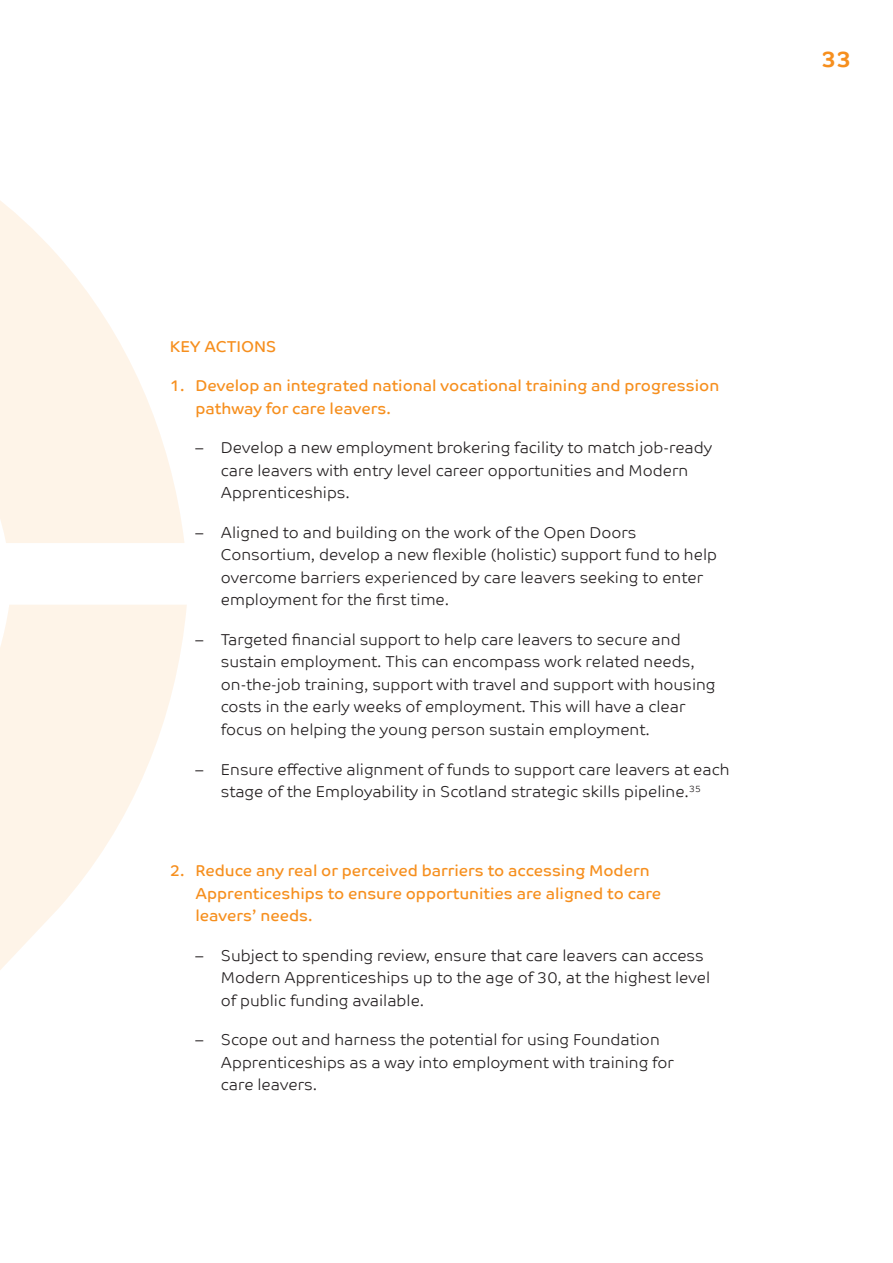
<style>
.page{position:relative;width:893px;height:1263px;background:#fff}
.page>*{position:absolute;margin:0;border:0;box-sizing:border-box;transform-origin:0 0}
.t1{font:22.5px "Co Text Bd";color:#f68f1e}
.t2{font:15.75px/22.5px "Co Text Lt";color:#231f20}
.t3{font:15.75px/22.5px "Co Text";color:#f68f1e}
</style>
<div class="page">
<svg style="left:0;top:605px;width:187px;height:365px;fill:#fef4e8"></svg>
<svg style="left:0;top:201px;width:184px;height:342px;fill:#fef4e8"></svg>
<h1 class="t1" style="left:820px;top:46px;width:31px">33</h1>
<p class="t3" style="left:170px;top:334px;width:108px">KEY ACTIONS</p>
<p class="t3" style="left:195px;top:374px;width:525px;text-indent:-26px">1. Develop an integrated national vocational training and progression pathway for care leavers.</p>
<p class="t2" style="left:221px;top:436px;width:492px;text-indent:-25px">– Develop a new employment brokering facility to match job-ready care leavers with entry level career opportunities and Modern<br>Apprenticeships.</p>
<p class="t2" style="left:221px;top:521px;width:497px;text-indent:-25px">– Aligned to and building on the work of the Open Doors Consortium, develop a new flexible (holistic) support fund to help overcome barriers experienced by care leavers seeking to enter employment for the first time.</p>
<p class="t2" style="left:221px;top:628px;width:496px;text-indent:-25px">– Targeted financial support to help care leavers to secure and sustain employment. This can encompass work related needs, on-the-job training, support with travel and support with housing costs in the early weeks of employment. This will have a clear focus on helping the young person sustain employment.</p>
<p class="t2" style="left:195px;top:757px;width:535px;text-align:center">– Ensure effective alignment of funds to support care leavers at each stage of the Employability in Scotland strategic skills pipeline.<sup>35</sup></p>
<p class="t3" style="left:195px;top:859px;width:467px;text-indent:-26px">2. Reduce any real or perceived barriers to accessing Modern<br>Apprenticeships to ensure opportunities are aligned to care leavers’ needs.</p>
<p class="t2" style="left:221px;top:943px;width:490px;text-indent:-25px">– Subject to spending review, ensure that care leavers can access<br>Modern Apprenticeships up to the age of 30, at the highest level of public funding available.</p>
<p class="t2" style="left:221px;top:1028px;width:454px;text-indent:-25px">– Scope out and harness the potential for using Foundation<br>Apprenticeships as a way into employment with training for care leavers.</p>
</div>
